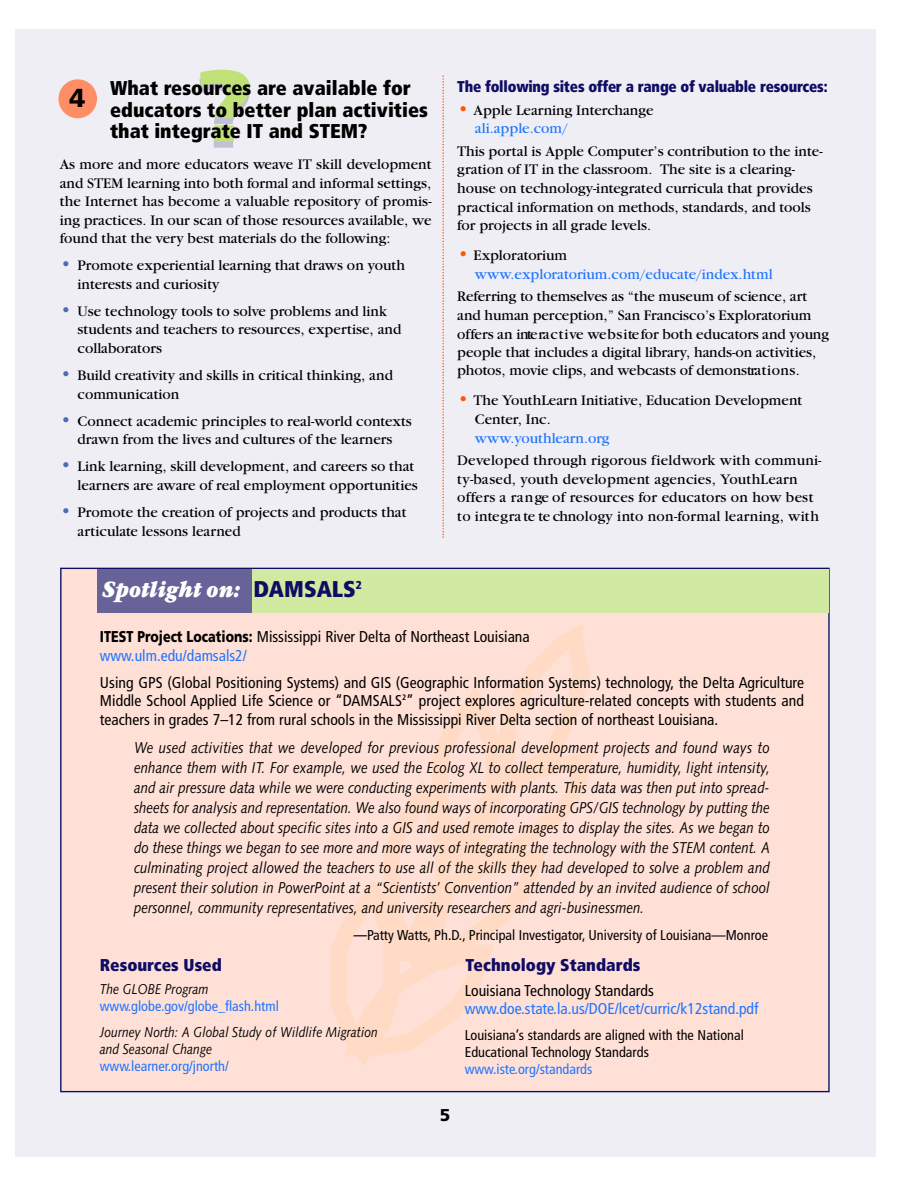
<style>
.page{position:relative;width:918px;height:1188px;background:#fff}
.page>*{position:absolute;margin:0;border:0;box-sizing:border-box;transform-origin:0 0}
.t1{font:900 condensed 101.1px "Frutiger";color:#c3c0d4;scale:1.2 1}
.t2{font:900 25.95px "Frutiger";color:#000}
.t3{font:italic 900 22.8px "Garamond ITC";color:#fff;scale:.85 1}
.t4{font:900 condensed 19.95px/21.3px "Frutiger";color:#000}
.t5{font:900 condensed 17.1px "Frutiger";color:#0e0c63}
.t6{font:900 17.1px "Frutiger";color:#000}
.t7{font:italic 15.6px/20px "Syntax";color:#000;text-align:justify;scale:.85 1}
.t8{font:condensed 15.6px/18.6px "Frutiger";color:#000}
.t9{font:900 condensed 15.6px "Frutiger";letter-spacing:-.02em;color:#0e0c63;scale:.95 1}
.t10{font:condensed 15.6px "Frutiger";color:#1f74ff}
.t11{font:14.25px/18.6px "Garamond ITC";color:#000}
.t12{font:condensed 14.25px/17.1px "Frutiger";color:#000}
.t13{font:italic 14.25px/17.1px "Syntax";color:#000;scale:.85 1}
.t14{font:condensed 14.25px "Frutiger";color:#1f74ff}
.t15{font:14.25px/18.8px "Garamond ITC";color:#1f74ff}
.s1{font-size:18.45px;color:#4c6db4}
.s2{font-family:"Frutiger";font-style:normal;font-stretch:condensed;color:#0e0c63}
.s3{font-size:18.45px;color:#ff5604}
.s4{color:#1f74ff}
.s5{color:#000}
.s6{font-weight:900;font-stretch:normal}
.s7{font-family:"Syntax";font-style:italic;font-stretch:normal;font-size:15.6px}
</style>
<div class="page">
<div style="left:15px;top:29px;width:861px;height:1128px;background:#efeef4"></div>
<svg style="left:58px;top:79px;width:39px;height:39px"></svg>
<div style="left:60px;top:568px;width:770px;height:524px;background:#ffe0d7"></div>
<div style="left:97px;top:569px;width:155px;height:43px;background:#676297"></div>
<div style="left:252px;top:569px;width:576px;height:43px;background:#d2e9a2"></div>
<svg style="left:442px;top:76px;width:2px;height:462px"></svg>
<svg style="left:331px;top:624px;width:265px;height:442px;background:#ffded1"></svg>
<h1 class="t1" style="left:196px;top:72px;width:48px">?</h1>
<h3 class="t4" style="left:110px;top:79px;width:319px">What resources are available for educators to better plan activities that integrate IT and STEM?</h3>
<p class="t11" style="left:60px;top:156px;width:373px;text-align:justify">As more and more educators weave IT skill development and STEM learning into both formal and informal settings, the Internet has become a valuable repository of promis&shy;ing practices. In our scan of those resources available, we found that the very best materials do the following:</p>
<p class="t11" style="left:78px;top:258px;width:329px;text-indent:-18px"><span class="s1">•</span> Promote experiential learning that draws on youth interests and curiosity</p>
<p class="t11" style="left:78px;top:303px;width:325px;text-indent:-18px"><span class="s1">•</span> Use technology tools to solve problems and link students and teachers to resources, expertise, and collaborators</p>
<p class="t11" style="left:78px;top:367px;width:317px;text-indent:-18px"><span class="s1">•</span> Build creativity and skills in critical thinking, and communication</p>
<p class="t11" style="left:60px;top:413px;width:354px;text-align:center"><span class="s1">•</span> Connect academic principles to real-world contexts drawn from the lives and cultures of the learners</p>
<p class="t11" style="left:60px;top:458px;width:360px;text-align:right"><span class="s1">•</span> Link learning, skill development, and careers so that learners are aware of real employment opportunities</p>
<p class="t11" style="left:78px;top:504px;width:331px;text-indent:-18px"><span class="s1">•</span> Promote the creation of projects and products that articulate lessons learned</p>
<h2 class="t2" style="left:69px;top:88px;width:17px">4</h2>
<h3 class="t3" style="left:103px;top:580px;width:307px">Spotlight on: <span class="s2">DAMSALS</span><sup>2</sup></h3>
<p class="t9" style="left:457px;top:80px;width:391px">The following sites offer a range of valuable re s o u rc e s :</p>
<p class="t11" style="left:475px;top:102px;width:180px;text-indent:-18px"><span class="s3">•</span> Apple Learning Interchange <span class="s4">ali.apple.com/</span></p>
<p class="t11" style="left:457px;top:143px;width:367px">This portal is Apple Computer’s contribution to the inte&shy;gration of IT in the classroom. The site is a clearing&shy;house on technology-integrated curricula that provides practical information on methods, standards, and tools for projects in all grade levels.</p>
<p class="t15" style="left:475px;top:247px;width:299px;text-indent:-18px"><span class="s3">•</span> <span class="s5">Exploratorium </span>www.exploratorium.com/educate/index.html</p>
<p class="t11" style="left:457px;top:288px;width:373px">Re fe rring to themselves as “the museum of science, art and human perception,” San Francisco’s Explora to r iu m<br>o ffers an inte ra c t i ve we b s i tefor both educators and yo u n g people that includes a digital libra ry, hands-on activities,<br>p h o tos, movie clips, and webcasts of demonstra t io n s .</p>
<p class="t11" style="left:475px;top:392px;width:329px;text-indent:-18px"><span class="s3">•</span> The YouthLearn Initiative, Education Development<br>Center, Inc.</p>
<p class="t15" style="left:475px;top:429px;width:136px">www.youthlearn.org</p>
<p class="t11" style="left:457px;top:452px;width:366px">D e veloped through rigorous fie ld work with communi&shy;ty-based, youth development agencies, Yo u t h L e a rn<br>o ffers a ra n ge of resources for educators on how best to inte gra te te chnology into non-fo rmal learning, with</p>
<p class="t8" style="left:100px;top:629px;width:431px"><span class="s6">ITEST Project Locations:</span> Mississippi River Delta of Northeast Louisiana <span class="s4">www.ulm.edu/damsals2/</span></p>
<p class="t8" style="left:100px;top:674px;width:706px;text-align:justify">Using GPS (Global Positioning Systems) and GIS (Geographic Information Systems) technology, the Delta Agriculture Middle School Applied Life Science or “DAMSALS<sup>2</sup>” project explores agriculture-related concepts with students and teachers in grades 7–12 from rural schools in the Mississippi River Delta section of northeast Louisiana.</p>
<p class="t7" style="left:134px;top:740px;width:750px">We used activities that we developed for previous professional development projects and found ways to enhance them with IT. For example, we used the Ecolog XL to collect temperature, humidity, light intensity, and air pressure data while we were conducting experiments with plants. This data was then put into spread&shy;sheets for analysis and representation. We also found ways of incorporating GPS/GIS technology by putting the data we collected about specific sites into a GIS and used remote images to display the sites. As we began to do these things we began to see more and more ways of integrating the technology with the STEM content. A culminating project allowed the teachers to use all of the skills they had developed to solve a problem and present their solution in PowerPoint at a “Scientists’ Convention” attended by an invited audience of school personnel, community representatives, and university researchers and agri-businessmen.</p>
<p class="t12" style="left:354px;top:928px;width:416px"><span class="s7">—</span>Patty Watts, Ph.D., Principal Investigator, University of Louisiana—Monroe</p>
<p class="t5" style="left:100px;top:958px;width:124px">Resources Used</p>
<p class="t5" style="left:465px;top:958px;width:177px">Technology Standards</p>
<p class="t13" style="left:100px;top:982px;width:130px">The GLOBE Program</p>
<p class="t14" style="left:100px;top:1001px;width:181px">www.globe.gov/globe_flash.html</p>
<p class="t13" style="left:100px;top:1025px;width:329px">Journey North: A Global Study of Wildlife Migration and Seasonal Change</p>
<p class="t14" style="left:100px;top:1060px;width:130px">www.learner.org/jnorth/</p>
<p class="t8" style="left:465px;top:982px;width:191px">Louisiana Technology Standards</p>
<p class="t10" style="left:465px;top:1002px;width:295px">www.doe.state.la.us/DOE/lcet/curric/k12stand.pdf</p>
<p class="t12" style="left:465px;top:1027px;width:281px">Louisiana’s standards are aligned with the National<br>Educational Technology Standards</p>
<p class="t14" style="left:465px;top:1063px;width:129px">www.iste.org/standards</p>
<p class="t6" style="left:440px;top:1109px;width:12px">5</p>
</div>
